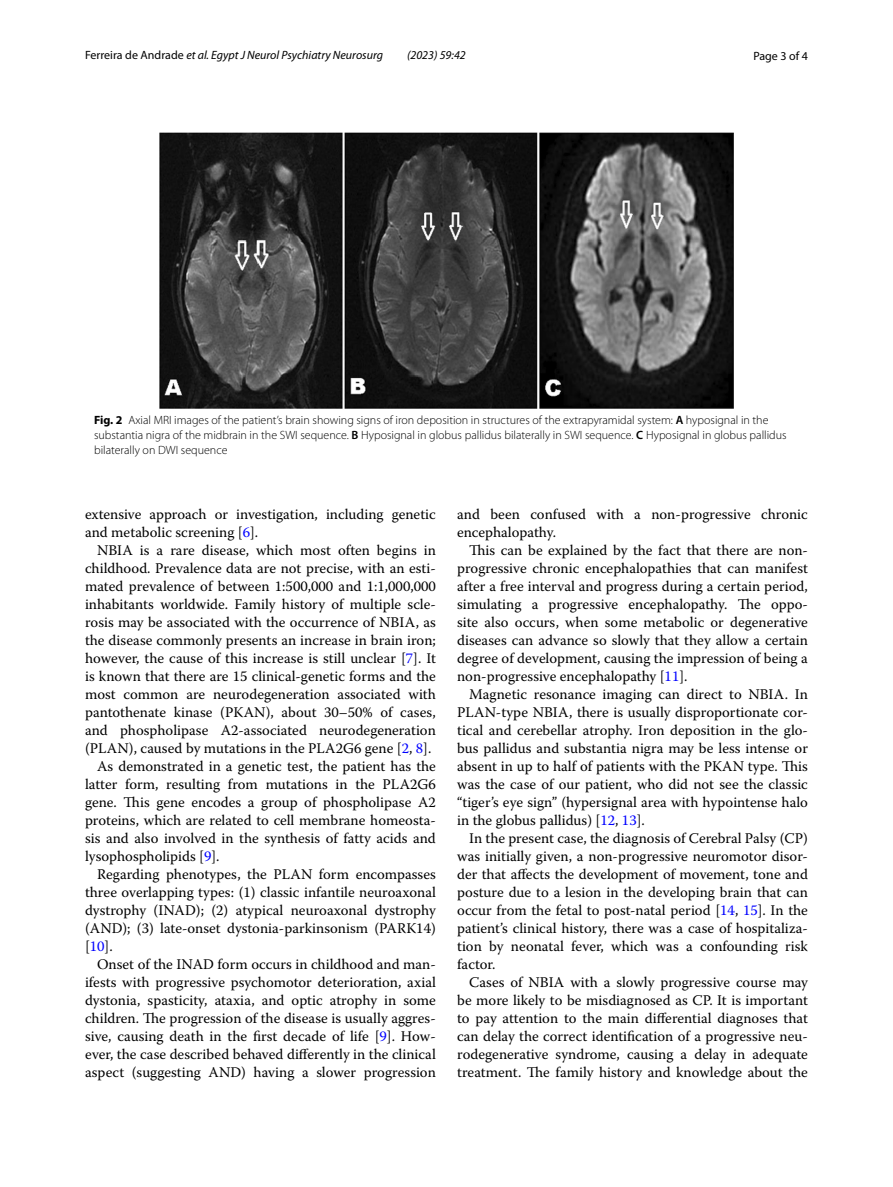
<style>
.page{position:relative;width:893px;height:1187px;background:#fff}
.page>*{position:absolute;margin:0;border:0;box-sizing:border-box;transform-origin:0 0}
.t1{font:14.7px/18px "Warnock Pro";color:#000;text-align:justify}
.t2{font:300 12px/15px "Myriad Pro";color:#000}
.t3{font:italic 12px "Myriad Pro";color:#000}
.t4{font:12px "Myriad Pro";color:#000}
.s1{font-style:normal}
.s2{font-weight:700}
.s3{font-weight:600}
.s4{color:#00f}
</style>
<div class="page">
<img style="left:159px;top:133px;width:575px;height:276px">
<p class="t3" style="left:85px;top:48px;width:299px"><span class="s1">Ferreira de Andrade</span> et al. Egypt J Neurol Psychiatry Neurosurg</p>
<p class="t3" style="left:407px;top:48px;width:60px">(2023) 59:42</p>
<p class="t4" style="left:753px;top:48px;width:56px">Page 3 of 4</p>
<p class="t2" style="left:94px;top:412px;width:694px"><span class="s2">Fig. 2</span> Axial MRI images of the patient’s brain showing signs of iron deposition in structures of the extrapyramidal system: <span class="s3">A</span> hyposignal in the substantia nigra of the midbrain in the SWI sequence. <span class="s3">B</span> Hyposignal in globus pallidus bilaterally in SWI sequence. <span class="s3">C</span> Hyposignal in globus pallidus bilaterally on DWI sequence</p>
<p class="t1" style="left:85px;top:504px;width:352px">extensive approach or investigation, including genetic and metabolic screening [<span class="s4">6</span>].</p>
<p class="t1" style="left:97px;top:540px;width:340px">NBIA is a rare disease, which most often begins in</p>
<p class="t1" style="left:85px;top:558px;width:352px">childhood. Prevalence data are not precise, with an esti-</p>
<p class="t1" style="left:85px;top:576px;width:352px">mated prevalence of between 1:500,000 and 1:1,000,000</p>
<p class="t1" style="left:85px;top:594px;width:352px">inhabitants worldwide. Family history of multiple scle-</p>
<p class="t1" style="left:85px;top:612px;width:352px">rosis may be associated with the occurrence of NBIA, as</p>
<p class="t1" style="left:85px;top:630px;width:352px">the disease commonly presents an increase in brain iron;</p>
<p class="t1" style="left:85px;top:648px;width:352px">however, the cause of this increase is still unclear [<span class="s4">7</span>]. It</p>
<p class="t1" style="left:85px;top:666px;width:352px">is known that there are 15 clinical-genetic forms and the</p>
<p class="t1" style="left:85px;top:684px;width:352px">most common are neurodegeneration associated with</p>
<p class="t1" style="left:85px;top:702px;width:352px">pantothenate kinase (PKAN), about 30–50% of cases,</p>
<p class="t1" style="left:85px;top:720px;width:352px">and phospholipase A2-associated neurodegeneration</p>
<p class="t1" style="left:85px;top:738px;width:348px">(PLAN), caused by mutations in the PLA2G6 gene [<span class="s4">2</span>, <span class="s4">8</span>].</p>
<p class="t1" style="left:97px;top:756px;width:340px">As demonstrated in a genetic test, the patient has the</p>
<p class="t1" style="left:85px;top:774px;width:352px">latter form, resulting from mutations in the PLA2G6</p>
<p class="t1" style="left:85px;top:792px;width:352px">gene. This gene encodes a group of phospholipase A2</p>
<p class="t1" style="left:85px;top:810px;width:352px">proteins, which are related to cell membrane homeosta-</p>
<p class="t1" style="left:85px;top:828px;width:352px">sis and also involved in the synthesis of fatty acids and</p>
<p class="t1" style="left:85px;top:846px;width:136px">lysophospholipids [<span class="s4">9</span>].</p>
<p class="t1" style="left:97px;top:864px;width:340px">Regarding phenotypes, the PLAN form encompasses</p>
<p class="t1" style="left:85px;top:882px;width:352px">three overlapping types: (1) classic infantile neuroaxonal</p>
<p class="t1" style="left:85px;top:900px;width:352px">dystrophy (INAD); (2) atypical neuroaxonal dystrophy</p>
<p class="t1" style="left:85px;top:918px;width:352px">(AND); (3) late-onset dystonia-parkinsonism (PARK14)</p>
<p class="t1" style="left:85px;top:936px;width:29px">[<span class="s4">10</span>].</p>
<p class="t1" style="left:97px;top:954px;width:340px">Onset of the INAD form occurs in childhood and man-</p>
<p class="t1" style="left:85px;top:972px;width:352px">ifests with progressive psychomotor deterioration, axial</p>
<p class="t1" style="left:85px;top:990px;width:352px">dystonia, spasticity, ataxia, and optic atrophy in some</p>
<p class="t1" style="left:85px;top:1008px;width:352px">children. The progression of the disease is usually aggres-</p>
<p class="t1" style="left:85px;top:1026px;width:352px">sive, causing death in the first decade of life [<span class="s4">9</span>]. How-</p>
<p class="t1" style="left:85px;top:1044px;width:352px">ever, the case described behaved differently in the clinical</p>
<p class="t1" style="left:85px;top:1062px;width:352px">aspect (suggesting AND) having a slower progression</p>
<p class="t1" style="left:457px;top:504px;width:352px">and been confused with a non-progressive chronic encephalopathy.</p>
<p class="t1" style="left:457px;top:540px;width:352px;text-indent:12px">This can be explained by the fact that there are non&shy;progressive chronic encephalopathies that can manifest after a free interval and progress during a certain period, simulating a progressive encephalopathy. The oppo&shy;site also occurs, when some metabolic or degenerative diseases can advance so slowly that they allow a certain degree of development, causing the impression of being a non-progressive encephalopathy [<span class="s4">11</span>].</p>
<p class="t1" style="left:457px;top:684px;width:352px;text-indent:12px">Magnetic resonance imaging can direct to NBIA. In PLAN-type NBIA, there is usually disproportionate cor&shy;tical and cerebellar atrophy. Iron deposition in the glo&shy;bus pallidus and substantia nigra may be less intense or absent in up to half of patients with the PKAN type. This was the case of our patient, who did not see the classic “tiger’s eye sign” (hypersignal area with hypointense halo in the globus pallidus) [<span class="s4">12</span>, <span class="s4">13</span>].</p>
<p class="t1" style="left:457px;top:828px;width:352px;text-indent:12px">In the present case, the diagnosis of Cerebral Palsy (CP) was initially given, a non-progressive neuromotor disor&shy;der that affects the development of movement, tone and posture due to a lesion in the developing brain that can occur from the fetal to post-natal period [<span class="s4">14</span>, <span class="s4">15</span>]. In the patient’s clinical history, there was a case of hospitaliza&shy;tion by neonatal fever, which was a confounding risk factor.</p>
<p class="t1" style="left:457px;top:972px;width:352px;text-indent:12px">Cases of NBIA with a slowly progressive course may be more likely to be misdiagnosed as CP. It is important to pay attention to the main differential diagnoses that can delay the correct identification of a progressive neu&shy;rodegenerative syndrome, causing a delay in adequate treatment. The family history and knowledge about the</p>
</div>
